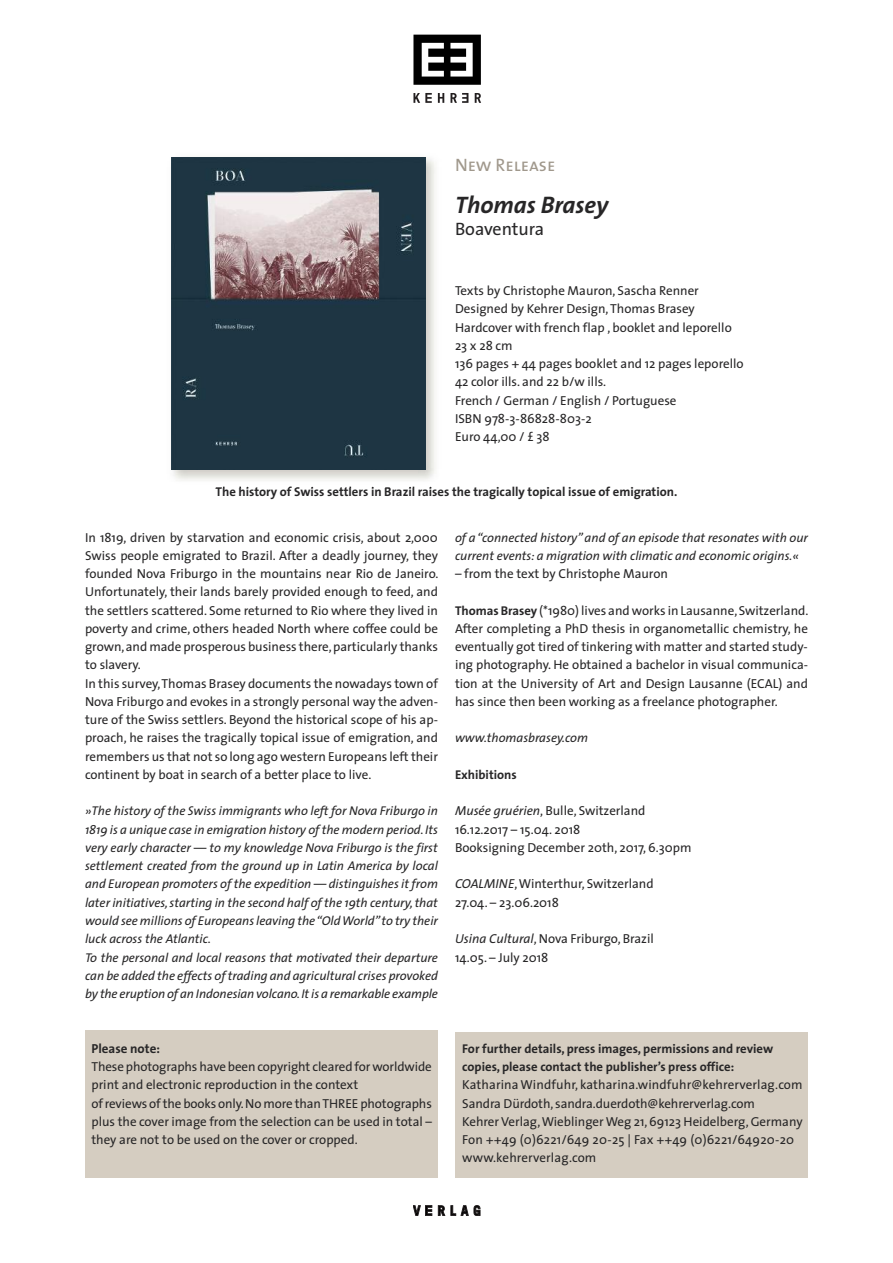
<style>
.page{position:relative;width:893px;height:1263px;background:#fff}
.page>*{position:absolute;margin:0;border:0;box-sizing:border-box;transform-origin:0 0}
.t1{font:italic 700 24px "The Sans";color:#272627}
.t2{font:18px "The Sans Caps";color:#a0988c}
.t3{font:18px "The Sans";color:#272627}
.t4{font:13.05px/18.3px "The Sans";color:#272627}
.t5{font:700 13.05px "The Sans";color:#272627}
.t6{font:italic 12.75px/18.3px "The Sans";color:#272627}
.t7{font:700 12.75px/18.3px "The Sans";color:#272627}
.s1{font-size:13.05px}
.s2{font-weight:700;font-size:12.75px}
.s3{font-style:italic}
</style>
<div class="page">
<svg style="left:475px;top:93px;width:6px;height:10px"></svg>
<svg style="left:413px;top:93px;width:19px;height:10px"></svg>
<svg style="left:438px;top:93px;width:6px;height:10px"></svg>
<svg style="left:450px;top:93px;width:18px;height:10px"></svg>
<svg style="left:413px;top:35px;width:68px;height:50px"></svg>
<svg style="left:438px;top:1205px;width:7px;height:11px"></svg>
<svg style="left:451px;top:1205px;width:29px;height:11px"></svg>
<svg style="left:413px;top:1205px;width:19px;height:11px"></svg>
<div style="left:85px;top:1030px;width:353px;height:148px;background:#d5cdc1"></div>
<img style="left:171px;top:157px;width:264px;height:331px">
<img style="left:216px;top:486px;width:103px;height:2px">
<img style="left:171px;top:157px;width:254px;height:312px">
<div style="left:455px;top:1032px;width:353px;height:145px;background:#d5cdc1"></div>
<h2 class="t2" style="left:455px;top:159px;width:102px">New Release</h2>
<h1 class="t1" style="left:455px;top:195px;width:155px">Thomas Brasey</h1>
<h2 class="t3" style="left:455px;top:222px;width:91px">Boaventura</h2>
<p class="t4" style="left:455px;top:283px;width:290px">Texts by Christophe Mauron, Sascha Renner Designed by Kehrer Design,Thomas Brasey Hardcover with french flap , booklet and leporello 23x28cm<br>136 pages + 44 pages booklet and 12 pages leporello 42 color ills. and 22 b/w ills.<br>French / German / English / Portuguese<br>ISBN 978-3-86828-803-2<br>Euro 44,00 / £ 38</p>
<p class="t7" style="left:216px;top:484px;width:463px">The history of Swiss settlers in Brazil raises the tragically topical issue of emigration.</p>
<p class="t4" style="left:85px;top:529px;width:355px">In 1819, driven by starvation and economic crisis, about 2,000<br>Swiss people emigrated to Brazil. After a deadly journey, they founded Nova Friburgo in the mountains near Rio de Janeiro.<br>Unfortunately, their lands barely provided enough to feed, and the settlers scattered. Some returned to Rio where they lived in poverty and crime, others headed North where coffee could be grown,and made prosperous business there,particularly thanks to slavery.<br>In this survey,Thomas Brasey documents the nowadays town of Nova Friburgo and evokes in a strongly personal way the adven&shy;ture of the Swiss settlers. Beyond the historical scope of his ap&shy;proach, he raises the tragically topical issue of emigration, and remembers us that not so long ago western Europeans left their continent by boat in search of a better place to live.</p>
<p class="t6" style="left:85px;top:803px;width:354px"><span class="s1">»</span>The history of the Swiss immigrants who left for Nova Friburgo in 1819 is a unique case in emigration history ofthe modern period.Its very early character — to my knowledge Nova Friburgo is the first settlement created from the ground up in Latin America by local and European promoters of the expedition — distinguishes it from later initiatives,starting in the second half of the 19th century,that would see millions of Europeansleaving the“OldWorld”to try their luck across the Atlantic.<br>To the personal and local reasons that motivated their departure can be added the effects of trading and agricultural crises provoked by the eruption of an Indonesian volcano.It is a remarkable example</p>
<p class="t6" style="left:455px;top:529px;width:354px">of a“connected history”and of an episode that resonates with our current events: a migration with climatic and economic origins.<span class="s1">«</span></p>
<p class="t4" style="left:455px;top:566px;width:215px">– from the text by Christophe Mauron</p>
<p class="t4" style="left:455px;top:602px;width:355px;text-align:justify"><span class="s2">Thomas Brasey</span> (*1980) lives and works in Lausanne,Switzerland.<br>After completing a PhD thesis in organometallic chemistry, he eventually got tired of tinkering with matter and started study&shy;ing photography. He obtained a bachelor in visual communica&shy;tion at the University of Art and Design Lausanne (ECAL) and has since then been working as a freelance photographer.</p>
<p class="t6" style="left:455px;top:730px;width:135px">www.thomasbrasey.com</p>
<p class="t7" style="left:455px;top:767px;width:63px">Exhibitions</p>
<p class="t4" style="left:455px;top:803px;width:238px"><span class="s3">Musée gruérien</span>, Bulle, Switzerland<br>16.12.2017 – 15.04. 2018<br>Booksigning December 20th, 2017, 6.30pm</p>
<p class="t4" style="left:455px;top:876px;width:200px"><span class="s3">COALMINE</span>,Winterthur, Switzerland<br>27.04. – 23.06.2018</p>
<p class="t4" style="left:455px;top:931px;width:200px"><span class="s3">Usina Cultural</span>, Nova Friburgo, Brazil<br>14.05. – July 2018</p>
<p class="t5" style="left:91px;top:1043px;width:70px">Please note:</p>
<p class="t4" style="left:91px;top:1059px;width:342px">These photographs have been copyright cleared forworldwide print and electronic reproduction in the context<br>ofreviews ofthe books only.Nomore thanTHREE photographs plus the cover image from the selection can be used in total – they are not to be used on the cover or cropped.</p>
<p class="t7" style="left:462px;top:1040px;width:312px">For further details, press images, permissions and review copies, please contact the publisher’s press office:</p>
<p class="t4" style="left:462px;top:1077px;width:342px">KatharinaWindfuhr, katharina.windfuhr@kehrerverlag.com Sandra Dürdoth, sandra.duerdoth@kehrerverlag.com<br>Kehrer Verlag,WieblingerWeg 21,69123 Heidelberg,Germany Fon ++49 (0)6221/649 20-25 | Fax ++49 (0)6221/64920-20 www.kehrerverlag.com</p>
</div>
